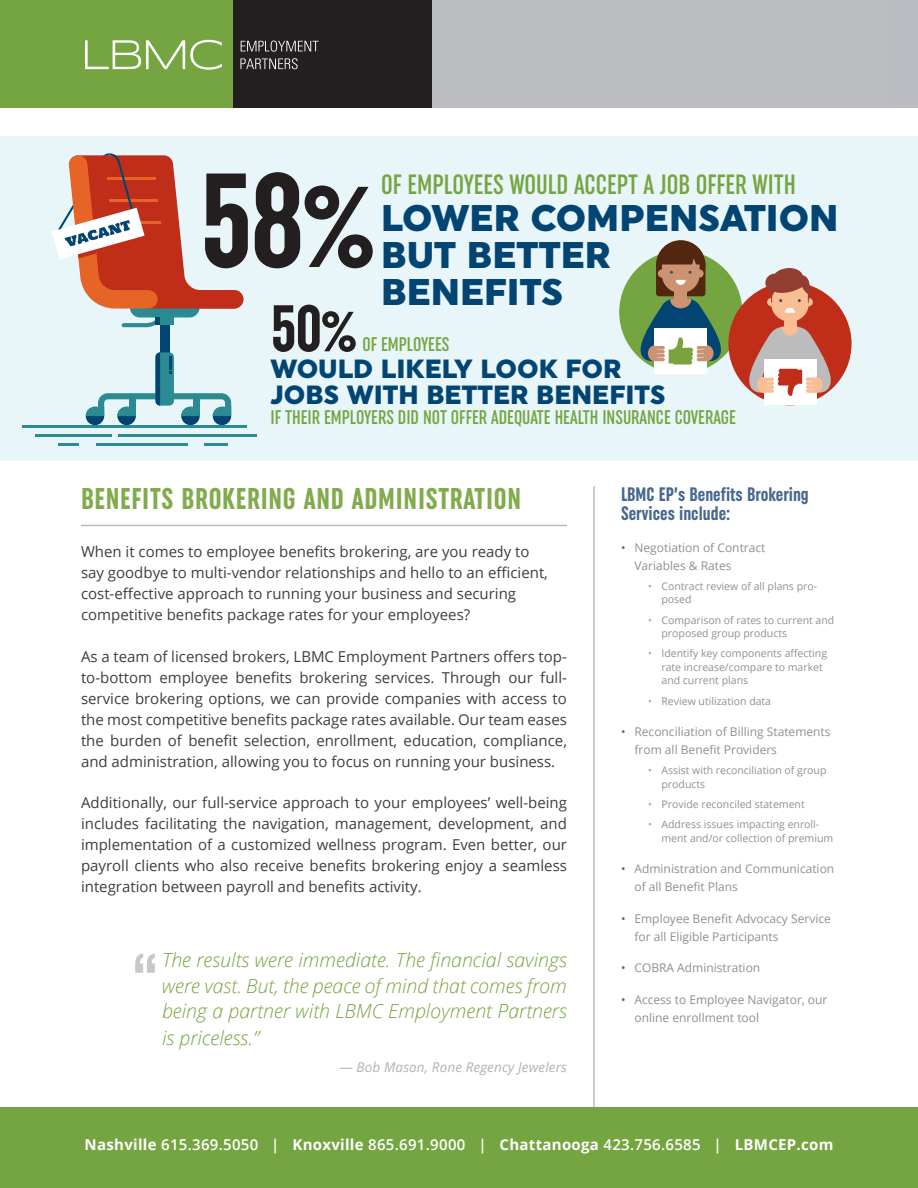
<style>
.page{position:relative;width:918px;height:1188px;background:#fff}
.page>*{position:absolute;margin:0;border:0;box-sizing:border-box;transform-origin:0 0}
.t1{font:700 extra-condensed 133.65px "Uniform";color:#231f20}
.t2{font:700 extra-condensed 65.85px "Uniform";color:#231f20}
.t3{font:700 condensed 60px "Helvetica Neue";color:#c7c8ca}
.t4{font:900 37.05px/37px "Uniform";color:#024472}
.t5{font:700 extra-condensed 30px "Uniform";letter-spacing:.025em;color:#81ab4d}
.t6{font:500 extra-condensed 27.9px "Uniform";color:#75a540}
.t7{font:900 26.25px/26.2px "Uniform";color:#024472}
.t8{font:500 extra-condensed 19.8px "Uniform";color:#75a540}
.t9{font:italic 300 19.5px/26px "Open Sans";color:#75a540;text-align:justify}
.t10{font:700 extra-condensed 19.5px/19.5px "Uniform";color:#48678e}
.t11{font:15px/21px "Open Sans";color:#3e3e3f;text-align:justify}
.t12{font:700 15px "Open Sans";letter-spacing:.02em;color:#fff}
.t13{font:italic 13.5px "Open Sans";letter-spacing:.01em;color:#b2b3b7}
.t14{font:12px/18px "Open Sans";color:#8e9093}
.t15{font:10.5px/13.5px "Open Sans";color:#8e9093}
.s1{color:#48678e}
.s2{color:#a0b96e}
.s3{font-weight:600}
</style>
<div class="page">
<hr style="left:593px;top:486px;width:2px;height:631px;background:#bbbcc1">
<div style="left:0;top:0;width:918px;height:108px;background:#bbbcc1"></div>
<div style="left:233px;top:0;width:198px;height:108px;background:#231f20"></div>
<div style="left:0;top:0;width:233px;height:108px;background:#75a540"></div>
<svg style="left:85px;top:40px;width:137px;height:30px"></svg>
<svg style="left:241px;top:41px;width:78px;height:11px"></svg>
<svg style="left:240px;top:58px;width:58px;height:11px"></svg>
<div style="left:0;top:136px;width:918px;height:324px;background:#e8f6fa"></div>
<div style="left:619px;top:251px;width:123px;height:123px;background:#75a540;border-radius:50%"></div>
<div style="left:656px;top:261px;width:49px;height:35px;background:#532610;border-radius:3px"></div>
<div style="left:656px;top:240px;width:50px;height:50px;background:#532610;border-radius:50%"></div>
<div style="left:695px;top:269px;width:9px;height:9px;background:#cb9372;border-radius:50%"></div>
<div style="left:658px;top:269px;width:8px;height:9px;background:#cb9372;border-radius:50%"></div>
<div style="left:674px;top:287px;width:13px;height:15px;background:#cb9372"></div>
<div style="left:662px;top:243px;width:38px;height:50px;background:#cb9372;border-radius:18px"></div>
<svg style="left:676px;top:280px;width:10px;height:5px"></svg>
<svg style="left:660px;top:243px;width:42px;height:21px"></svg>
<div style="left:655px;top:328px;width:52px;height:46px;background:#fff"></div>
<svg style="left:638px;top:298px;width:85px;height:67px"></svg>
<div style="left:728px;top:282px;width:124px;height:123px;background:#c02d19;border-radius:50%"></div>
<div style="left:805px;top:298px;width:8px;height:8px;background:#f9be93;border-radius:50%"></div>
<div style="left:784px;top:316px;width:12px;height:15px;background:#f9be93"></div>
<div style="left:771px;top:272px;width:38px;height:49px;background:#f9be93;border-radius:18px"></div>
<svg style="left:765px;top:268px;width:45px;height:45px"></svg>
<div style="left:764px;top:360px;width:52px;height:45px;background:#fff"></div>
<svg style="left:747px;top:327px;width:86px;height:76px"></svg>
<div style="left:160px;top:317px;width:9px;height:52px;background:#024472"></div>
<hr style="left:22px;top:425px;width:225px;height:2px;background:#2a8c92">
<hr style="left:35px;top:434px;width:76px;height:3px;background:#2a8c92">
<hr style="left:119px;top:434px;width:138px;height:3px;background:#2a8c92">
<hr style="left:58px;top:444px;width:21px;height:2px;background:#2a8c92">
<hr style="left:96px;top:444px;width:91px;height:2px;background:#2a8c92">
<hr style="left:204px;top:444px;width:23px;height:2px;background:#2a8c92">
<div style="left:86px;top:407px;width:18px;height:18px;background:#024472;border-radius:50%"></div>
<div style="left:117px;top:407px;width:19px;height:18px;background:#024472;border-radius:50%"></div>
<div style="left:181px;top:407px;width:19px;height:18px;background:#024472;border-radius:50%"></div>
<div style="left:213px;top:407px;width:18px;height:18px;background:#024472;border-radius:50%"></div>
<svg style="left:86px;top:352px;width:145px;height:64px"></svg>
<svg style="left:52px;top:153px;width:191px;height:174px"></svg>
<hr style="left:81px;top:525px;width:486px;height:1px;background:#bbbcc1">
<div style="left:0;top:1107px;width:918px;height:81px;background:#75a540"></div>
<h1 class="t1" style="left:200px;top:144px;width:177px">58%</h1>
<h3 class="t6" style="left:381px;top:168px;width:416px">OF EMPLOYEES WOULD ACCEPT A JOB OFFER WITH</h3>
<h3 class="t4" style="left:381px;top:199px;width:459px">LOWER COMPENSATION<br>BUT BETTER<br>BENEFITS</h3>
<h2 class="t2" style="left:271px;top:291px;width:88px">50%</h2>
<h3 class="t8" style="left:362px;top:333px;width:89px">OF EMPLOYEES</h3>
<h3 class="t7" style="left:271px;top:355px;width:397px">WOULD LIKELY LOOK FOR<br>JOBS WITH BETTER BENEFITS</h3>
<h3 class="t8" style="left:271px;top:405px;width:467px">IF THEIR EMPLOYERS DID NOT OFFER ADEQUATE HEALTH INSURANCE COVERAGE</h3>
<h3 class="t5" style="left:81px;top:481px;width:442px">BENEFITS BROKERING AND ADMINISTRATION</h3>
<p class="t11" style="left:81px;top:540px;width:468px;text-align:left">When it comes to employee benefits brokering, are you ready to say goodbye to multi-vendor relationships and hello to an efficient, cost-effective approach to running your business and securing competitive benefits package rates for your employees?</p>
<p class="t11" style="left:81px;top:645px;width:488px">As a team of licensed brokers, LBMC Employment Partners offers top&shy;to-bottom employee benefits brokering services. Through our full&shy;service brokering options, we can provide companies with access to the most competitive benefits package rates available. Our team eases the burden of benefit selection, enrollment, education, compliance, and administration, allowing you to focus on running your business.</p>
<p class="t11" style="left:81px;top:792px;width:488px">Additionally, our full-service approach to your employees’ well-being includes facilitating the navigation, management, development, and implementation of a customized wellness program. Even better, our payroll clients who also receive benefits brokering enjoy a seamless integration between payroll and benefits activity.</p>
<h3 class="t9" style="left:162px;top:947px;width:406px">The results were immediate. The financial savings were vast. But, the peace of mind that comes from being a partner with LBMC Employment Partners is priceless.”</h3>
<p class="t13" style="left:340px;top:1058px;width:229px">— Bob Mason, Rone Regency Jewelers</p>
<h3 class="t3" style="left:131px;top:925px;width:29px">“</h3>
<h3 class="t10" style="left:621px;top:484px;width:189px">LBMC EP’s Benefits Brokering<br>Services include:</h3>
<p class="t14" style="left:634px;top:538px;width:132px;text-indent:-14px"><span class="s1">•</span> Negotiation of Contract<br>Variables &amp; Rates</p>
<p class="t15" style="left:662px;top:579px;width:157px;text-indent:-14px"><span class="s2">•</span> Contract review of all plans pro&shy;posed</p>
<p class="t15" style="left:662px;top:613px;width:174px;text-indent:-14px"><span class="s2">•</span> Comparison of rates to current and proposed group products</p>
<p class="t15" style="left:662px;top:647px;width:167px;text-indent:-14px"><span class="s2">•</span> Identify key components affecting rate increase/compare to market and current plans</p>
<p class="t15" style="left:648px;top:694px;width:125px"><span class="s2">•</span> Review utilization data</p>
<p class="t14" style="left:634px;top:722px;width:198px;text-indent:-14px"><span class="s1">•</span> Reconciliation of Billing Statements from all Benefit Providers</p>
<p class="t15" style="left:662px;top:764px;width:167px;text-indent:-14px"><span class="s2">•</span> Assist with reconciliation of group products</p>
<p class="t15" style="left:648px;top:797px;width:158px"><span class="s2">•</span> Provide reconciled statement</p>
<p class="t15" style="left:662px;top:818px;width:173px;text-indent:-14px"><span class="s2">•</span> Address issues impacting enroll&shy;ment and/or collection of premium</p>
<p class="t14" style="left:634px;top:860px;width:201px;text-indent:-14px"><span class="s1">•</span> Administration and Communication of all Benefit Plans</p>
<p class="t14" style="left:634px;top:909px;width:198px;text-indent:-14px"><span class="s1">•</span> Employee Benefit Advocacy Service for all Eligible Participants</p>
<p class="t14" style="left:621px;top:959px;width:141px"><span class="s1">•</span> COBRA Administration</p>
<p class="t14" style="left:634px;top:990px;width:194px;text-indent:-14px"><span class="s1">•</span> Access to Employee Navigator, our online enrollment tool</p>
<p class="t12" style="left:85px;top:1134px;width:750px">Nashville <span class="s3">615.369.5050 |</span> Knoxville <span class="s3">865.691.9000 |</span> Chattanooga <span class="s3">423.756.6585 |</span> LBMCEP.com</p>
</div>
